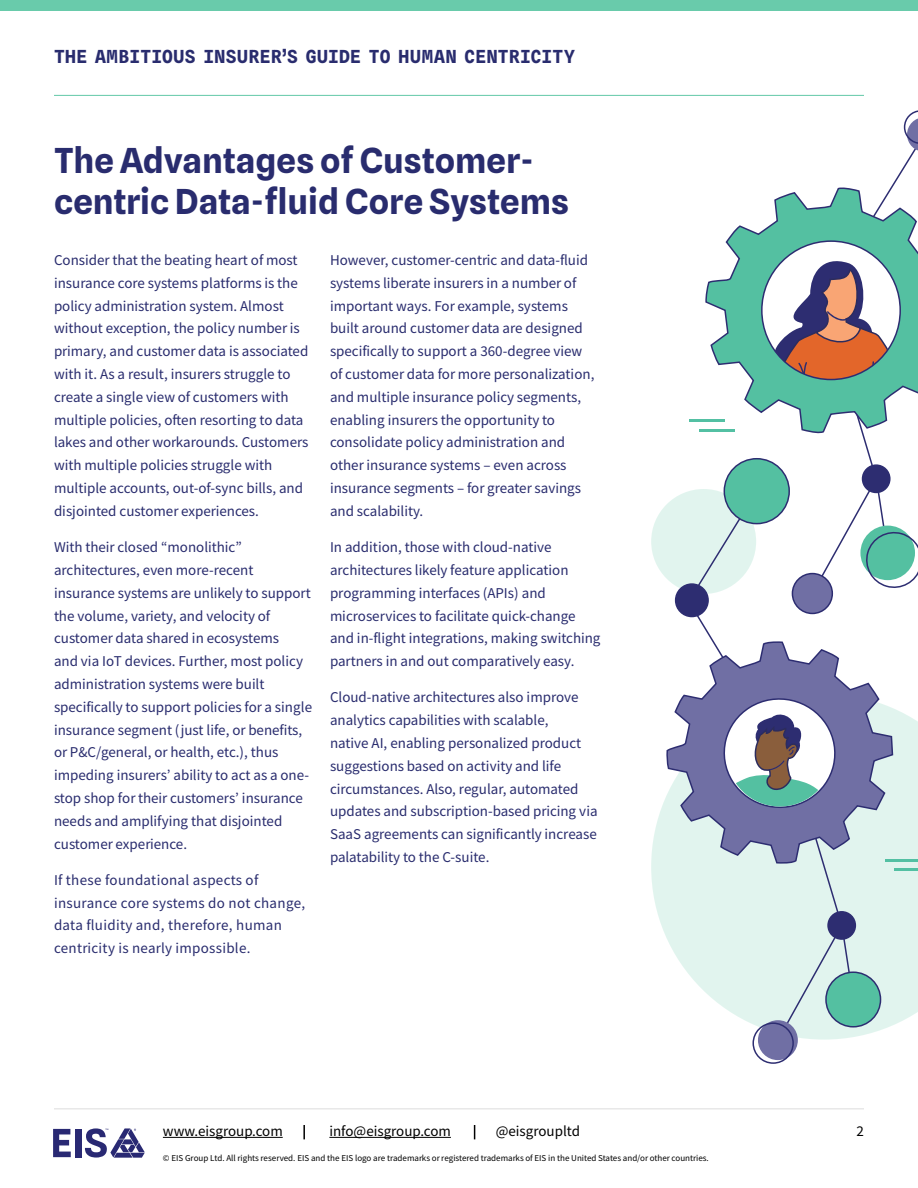
<style>
.page{position:relative;width:918px;height:1188px;background:#fff}
.page>*{position:absolute;margin:0;border:0;box-sizing:border-box;transform-origin:0 0}
.t1{font:700 34.5px/41.4px "Spline Sans";color:#292c6e}
.t2{font:18px "Spline Sans Mono";letter-spacing:.025em;color:#292c6e}
.t3{font:15px/22.8px "Source Sans Variable";color:#292c6e}
.t4{font:15px/22.8px "Source Sans Variable";letter-spacing:.02em;color:#292c6e}
.t5{font:15px "Source Sans Variable";color:#000}
.t6{font:9px "Source Sans Variable";color:#000}
</style>
<div class="page">
<div style="left:0;top:0;width:918px;height:11px;background:#69cbab"></div>
<hr style="left:54px;top:95px;width:810px;height:1px;background:#69cbab">
<hr style="left:54px;top:1108px;width:810px;height:2px;background:#000">
<hr style="left:163px;top:1137px;width:120px;height:1px;background:#000">
<hr style="left:329px;top:1137px;width:122px;height:1px;background:#000">
<svg style="left:303px;top:1125px;width:2px;height:14px"></svg>
<svg style="left:474px;top:1125px;width:1px;height:14px"></svg>
<svg style="left:53px;top:1129px;width:18px;height:28px"></svg>
<div style="left:75px;top:1129px;width:6px;height:28px;background:#292973"></div>
<svg style="left:85px;top:1128px;width:60px;height:30px"></svg>
<svg style="left:651px;top:709px;width:267px;height:330px;fill:#e1f4ee"></svg>
<div style="left:651px;top:489px;width:105px;height:105px;background:#e1f4ee;border-radius:50%"></div>
<svg style="left:686px;top:598px;width:157px;height:442px"></svg>
<svg style="left:691px;top:489px;width:68px;height:112px"></svg>
<svg style="left:666px;top:641px;width:228px;height:223px"></svg>
<div style="left:724px;top:459px;width:65px;height:65px;background:#54c0a1;border-radius:50%"></div>
<div style="left:724px;top:458px;width:66px;height:66px;border:2px solid #2d2d71;border-radius:50%"></div>
<div style="left:676px;top:584px;width:32px;height:33px;background:#2d2d71;border-radius:50%"></div>
<div style="left:675px;top:583px;width:34px;height:34px;border:2px solid #2d2d71;border-radius:50%"></div>
<svg style="left:810px;top:110px;width:108px;height:484px"></svg>
<svg style="left:705px;top:187px;width:213px;height:246px"></svg>
<div style="left:863px;top:465px;width:27px;height:27px;background:#2d2d71;border-radius:50%"></div>
<div style="left:862px;top:464px;width:29px;height:29px;border:2px solid #2d2d71;border-radius:50%"></div>
<div style="left:762px;top:241px;width:138px;height:139px;background:#fff;border-radius:50%"></div>
<svg style="left:762px;top:255px;width:138px;height:125px"></svg>
<svg style="left:722px;top:689px;width:115px;height:128px"></svg>
<svg style="left:840px;top:932px;width:15px;height:43px"></svg>
<div style="left:826px;top:972px;width:55px;height:55px;background:#54c0a1;border-radius:50%"></div>
<div style="left:825px;top:971px;width:56px;height:57px;border:2px solid #2d2d71;border-radius:50%"></div>
<div style="left:758px;top:1020px;width:40px;height:40px;background:#706fa4;border-radius:50%"></div>
<div style="left:752px;top:1022px;width:42px;height:42px;border:2px solid #2d2d71;border-radius:50%"></div>
<div style="left:828px;top:912px;width:27px;height:27px;background:#2d2d71;border-radius:50%"></div>
<div style="left:827px;top:911px;width:29px;height:29px;border:2px solid #2d2d71;border-radius:50%"></div>
<div style="left:792px;top:574px;width:40px;height:39px;background:#706fa4;border-radius:50%"></div>
<div style="left:792px;top:573px;width:41px;height:41px;border:2px solid #2d2d71;border-radius:50%"></div>
<svg style="left:864px;top:478px;width:54px;height:112px"></svg>
<hr style="left:699px;top:429px;width:36px;height:3px;background:#53c0a3">
<hr style="left:690px;top:419px;width:35px;height:3px;background:#53c0a3">
<hr style="left:895px;top:868px;width:23px;height:3px;background:#53c0a3">
<hr style="left:885px;top:859px;width:33px;height:3px;background:#53c0a3">
<p class="t2" style="left:54px;top:45px;width:523px">THE AMBITIOUS INSURER’S GUIDE TO HUMAN CENTRICITY</p>
<h1 class="t1" style="left:54px;top:139px;width:516px">The Advantages of Customer&shy;centric Data-fluid Core Systems</h1>
<p class="t3" style="left:54px;top:249px;width:256px">Consider that the beating heart of most insurance core systems platforms is the policy administration system. Almost without exception, the policy number is primary, and customer data is associated with it. As a result, insurers struggle to create a single view of customers with multiple policies, often resorting to data lakes and other workarounds. Customers with multiple policies struggle with multiple accounts, out-of-sync bills, and disjointed customer experiences.</p>
<p class="t3" style="left:54px;top:536px;width:260px">With their closed “monolithic” architectures, even more-recent insurance systems are unlikely to support the volume, variety, and velocity of customer data shared in ecosystems<br>and via IoT devices. Further, most policy administration systems were built specifically to support policies for a single insurance segment (just life, or benefits, or P&amp;C/general, or health, etc.), thus impeding insurers’ ability to act as a one&shy;stop shop for their customers’ insurance needs and amplifying that disjointed customer experience.</p>
<p class="t4" style="left:54px;top:869px;width:253px">If these foundational aspects of insurance core systems do not change, data fluidity and, therefore, human centricity is nearly impossible.</p>
<p class="t3" style="left:330px;top:249px;width:266px">However, customer-centric and data-fluid systems liberate insurers in a number of important ways. For example, systems built around customer data are designed specifically to support a 360-degree view of customer data for more personalization, and multiple insurance policy segments, enabling insurers the opportunity to consolidate policy administration and other insurance systems – even across insurance segments – for greater savings and scalability.</p>
<p class="t3" style="left:330px;top:536px;width:272px">In addition, those with cloud-native architectures likely feature application programming interfaces (APIs) and microservices to facilitate quick-change and in-flight integrations, making switching partners in and out comparatively easy.</p>
<p class="t3" style="left:330px;top:686px;width:269px">Cloud-native architectures also improve analytics capabilities with scalable,<br>native AI, enabling personalized product suggestions based on activity and life circumstances. Also, regular, automated updates and subscription-based pricing via SaaS agreements can significantly increase palatability to the C-suite.</p>
<p class="t5" style="left:163px;top:1122px;width:121px">www.eisgroup.com</p>
<p class="t5" style="left:329px;top:1122px;width:123px">info@eisgroup.com</p>
<p class="t5" style="left:496px;top:1122px;width:86px">@eisgroupltd</p>
<p class="t6" style="left:163px;top:1152px;width:547px">© EIS Group Ltd. All rights reserved. EIS and the EIS logo are trademarks or registered trademarks of EIS in the United States and/or other countries.</p>
<p class="t5" style="left:857px;top:1122px;width:9px">2</p>
</div>
